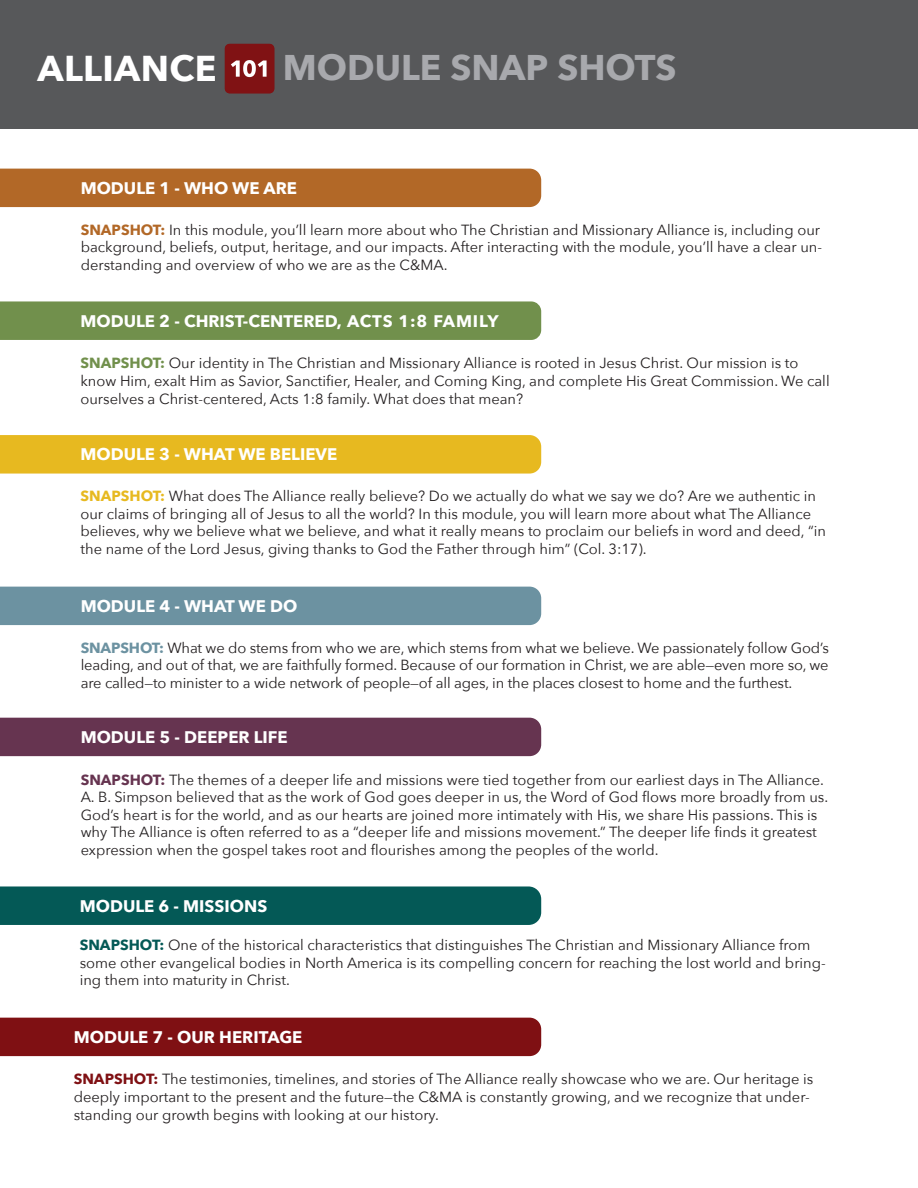
<style>
.page{position:relative;width:918px;height:1188px;background:#fff}
.page>*{position:absolute;margin:0;border:0;box-sizing:border-box;transform-origin:0 0}
.t1{font:700 35.85px "Avenir Next";letter-spacing:.01em;color:#fff}
.t2{font:700 35.7px "Avenir Next";color:#a8a9ad}
.t3{font:700 16.8px "Avenir Next";color:#fff}
.t4{font:14.7px/17.5px "Avenir Next";color:#231f20}
.s1{font-weight:700;color:#b26827}
.s2{font-weight:700;color:#71904c}
.s3{font-weight:700;color:#e7b920}
.s4{font-weight:700;color:#6c92a1}
.s5{font-weight:700;color:#663450}
.s6{font-weight:700;color:#045956}
.s7{font-weight:700;color:#7f1013}
</style>
<div class="page">
<div style="left:0;top:0;width:918px;height:128px;background:#57585a"></div>
<div style="left:225px;top:44px;width:49px;height:49px;background:#801214;border-radius:5px"></div>
<svg style="left:231px;top:60px;width:36px;height:17px"></svg>
<div style="left:0;top:301px;width:541px;height:39px;background:#71904c"></div>
<div style="left:0;top:169px;width:541px;height:38px;background:#b26827"></div>
<div style="left:0;top:435px;width:541px;height:39px;background:#e7b920"></div>
<div style="left:0;top:587px;width:541px;height:38px;background:#6c92a1"></div>
<div style="left:0;top:718px;width:541px;height:38px;background:#663450"></div>
<div style="left:0;top:886px;width:541px;height:39px;background:#045956"></div>
<div style="left:0;top:1018px;width:541px;height:38px;background:#7f1013"></div>
<p class="t1" style="left:38px;top:37px;width:180px">ALLIANCE</p>
<p class="t2" style="left:283px;top:36px;width:395px">MODULE SNAP SHOTS</p>
<p class="t3" style="left:81px;top:173px;width:218px">MODULE 1 - WHO WE ARE</p>
<p class="t4" style="left:81px;top:221px;width:743px"><span class="s1">SNAPSHOT:</span> In this module, you’ll learn more about who The Christian and Missionary Alliance is, including our background, beliefs, output, heritage, and our impacts. After interacting with the module, you’ll have a clear un&shy;derstanding and overview of who we are as the C&amp;MA.</p>
<p class="t3" style="left:80px;top:307px;width:420px">MODULE 2 - CHRIST-CENTERED, ACTS 1:8 FAMILY</p>
<p class="t4" style="left:80px;top:354px;width:751px"><span class="s2">SNAPSHOT:</span> Our identity in The Christian and Missionary Alliance is rooted in Jesus Christ. Our mission is to know Him, exalt Him as Savior, Sanctifier, Healer, and Coming King, and complete His Great Commission. We call ourselves a Christ-centered, Acts 1:8 family. What does that mean?</p>
<p class="t3" style="left:80px;top:440px;width:258px">MODULE 3 - WHAT WE BELIEVE</p>
<p class="t4" style="left:80px;top:487px;width:747px"><span class="s3">SNAPSHOT:</span> What does The Alliance really believe? Do we actually do what we say we do? Are we authentic in our claims of bringing all of Jesus to all the world? In this module, you will learn more about what The Alliance believes, why we believe what we believe, and what it really means to proclaim our beliefs in word and deed, “in the name of the Lord Jesus, giving thanks to God the Father through him” (Col. 3:17).</p>
<p class="t3" style="left:81px;top:591px;width:218px">MODULE 4 - WHAT WE DO</p>
<p class="t4" style="left:81px;top:639px;width:750px;text-align:justify"><span class="s4">SNAPSHOT:</span> What we do stems from who we are, which stems from what we believe. We passionately follow God’s leading, and out of that, we are faithfully formed. Because of our formation in Christ, we are able—even more so, we are called—to minister to a wide network of people—of all ages, in the places closest to home and the furthest.</p>
<p class="t3" style="left:81px;top:723px;width:209px">MODULE 5 - DEEPER LIFE</p>
<p class="t4" style="left:81px;top:771px;width:749px"><span class="s5">SNAPSHOT:</span> The themes of a deeper life and missions were tied together from our earliest days in The Alliance.<br>A. B. Simpson believed that as the work of God goes deeper in us, the Word of God flows more broadly from us.<br>God’s heart is for the world, and as our hearts are joined more intimately with His, we share His passions. This is why The Alliance is often referred to as a “deeper life and missions movement.” The deeper life finds it greatest expression when the gospel takes root and flourishes among the peoples of the world.</p>
<p class="t3" style="left:80px;top:892px;width:189px">MODULE 6 - MISSIONS</p>
<p class="t4" style="left:80px;top:936px;width:748px"><span class="s6">SNAPSHOT:</span> One of the historical characteristics that distinguishes The Christian and Missionary Alliance from some other evangelical bodies in North America is its compelling concern for reaching the lost world and bring&shy;ing them into maturity in Christ.</p>
<p class="t3" style="left:74px;top:1023px;width:230px">MODULE 7 - OUR HERITAGE</p>
<p class="t4" style="left:74px;top:1071px;width:741px"><span class="s7">SNAPSHOT:</span> The testimonies, timelines, and stories of The Alliance really showcase who we are. Our heritage is deeply important to the present and the future—the C&amp;MA is constantly growing, and we recognize that under&shy;standing our growth begins with looking at our history.</p>
</div>
